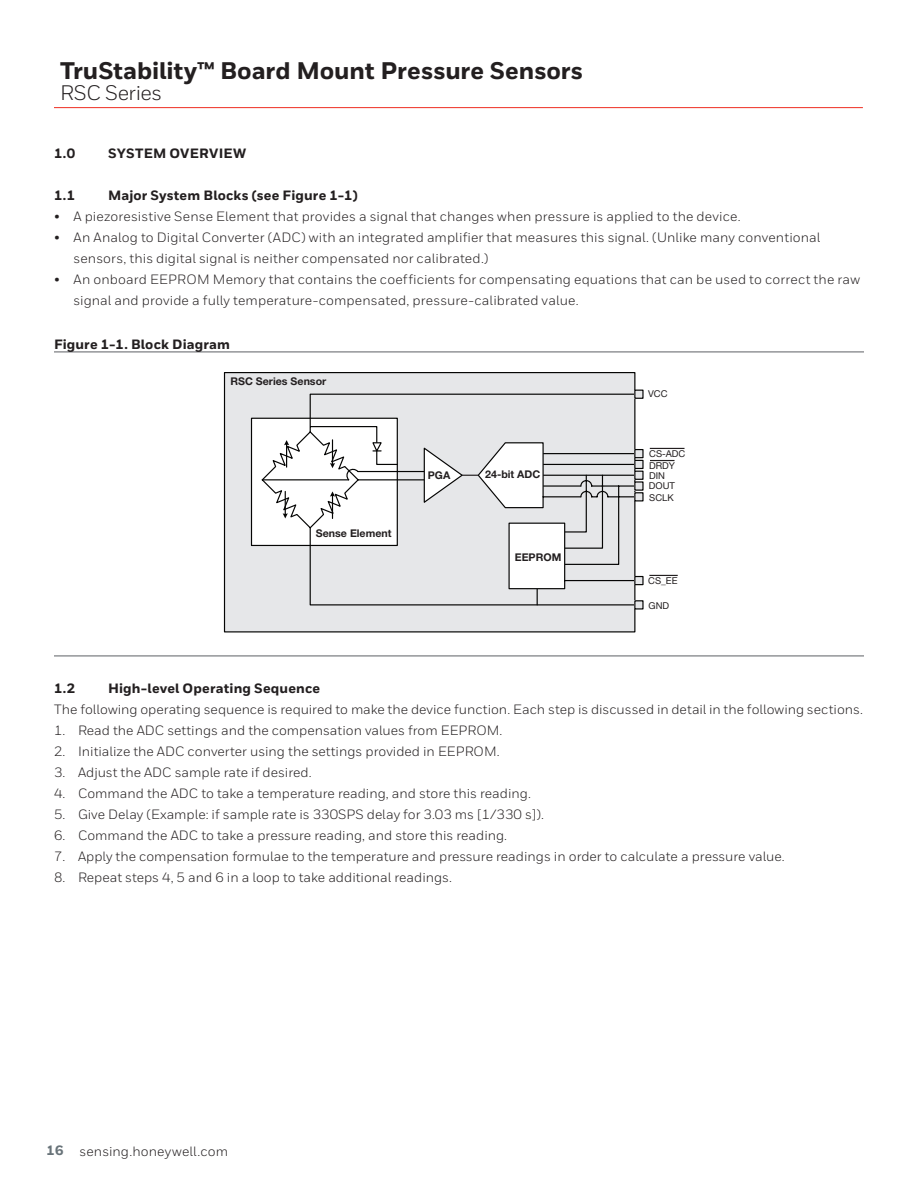
<style>
.page{position:relative;width:918px;height:1188px;background:#fff}
.page>*{position:absolute;margin:0;border:0;box-sizing:border-box;transform-origin:0 0}
.t1{font:800 24px "Honeywell Sans";letter-spacing:-.005em;color:#231f20}
.t2{font:21px "Honeywell Sans";letter-spacing:-.015em;color:#231f20}
.Features_copy{font:13.5px/21px "Honeywell Sans";color:#231f20}
.t3{font:800 13.5px "Honeywell Sans";letter-spacing:.01em;color:#231f20}
.t4{font:700 10.65px "Helvetica Neue LT Std";color:#231f20}
.t5{font:9.45px/12px "Helvetica Neue LT Std";color:#231f20}
.s1{font-weight:800;color:#687379}
</style>
<div class="page">
<hr style="left:54px;top:107px;width:809px;height:1px;background:#ee2e22">
<hr style="left:54px;top:351px;width:810px;height:2px;background:#939598">
<hr style="left:54px;top:655px;width:810px;height:2px;background:#939598">
<svg style="left:224px;top:372px;width:412px;height:260px;background:#dddee0"></svg>
<div style="left:251px;top:418px;width:147px;height:128px;background:#fff;border:1px solid #050504"></div>
<svg style="left:261px;top:393px;width:375px;height:213px"></svg>
<hr style="left:358px;top:479px;width:93px;height:1px;background:#050504">
<svg style="left:261px;top:430px;width:99px;height:99px"></svg>
<hr style="left:358px;top:471px;width:66px;height:1px;background:#050504">
<div style="left:634px;top:449px;width:10px;height:9px;background:#e6e7e9;border:1px solid #050504"></div>
<div style="left:634px;top:460px;width:10px;height:9px;background:#e6e7e9;border:1px solid #050504"></div>
<div style="left:634px;top:471px;width:10px;height:9px;background:#e6e7e9;border:1px solid #050504"></div>
<div style="left:634px;top:390px;width:10px;height:9px;background:#e6e7e9;border:1px solid #050504"></div>
<div style="left:634px;top:576px;width:10px;height:9px;background:#e6e7e9;border:1px solid #050504"></div>
<div style="left:634px;top:600px;width:10px;height:10px;background:#e6e7e9;border:1px solid #050504"></div>
<svg style="left:634px;top:481px;width:10px;height:10px"></svg>
<div style="left:634px;top:492px;width:10px;height:9px;background:#e6e7e9;border:1px solid #050504"></div>
<hr style="left:650px;top:448px;width:35px;height:1px;background:#231f20">
<svg style="left:649px;top:575px;width:29px;height:1px"></svg>
<svg style="left:650px;top:460px;width:25px;height:1px"></svg>
<svg style="left:371px;top:442px;width:265px;height:163px"></svg>
<h1 class="t1" style="left:60px;top:56px;width:525px">TruStability™ Board Mount Pressure Sensors</h1>
<h2 class="t2" style="left:60px;top:80px;width:104px">RSC Series</h2>
<p class="t3" style="left:54px;top:145px;width:23px">1.0</p>
<p class="t3" style="left:108px;top:145px;width:140px">SYSTEM OVERVIEW</p>
<p class="t3" style="left:54px;top:187px;width:23px">1.1</p>
<p class="t3" style="left:108px;top:187px;width:251px">Major System Blocks (see Figure 1-1)</p>
<p class="Features_copy" style="left:54px;top:205px;width:688px">• A piezoresistive Sense Element that provides a signal that changes when pressure is applied to the device.</p>
<p class="Features_copy" style="left:74px;top:226px;width:748px;text-indent:-20px">• An Analog to Digital Converter (ADC) with an integrated amplifier that measures this signal. (Unlike many conventional sensors, this digital signal is neither compensated nor calibrated.)</p>
<p class="Features_copy" style="left:74px;top:268px;width:788px;text-indent:-20px">• An onboard EEPROM Memory that contains the coefficients for compensating equations that can be used to correct the raw signal and provide a fully temperature-compensated, pressure-calibrated value.</p>
<p class="t3" style="left:54px;top:336px;width:177px">Figure 1-1. Block Diagram</p>
<p class="t4" style="left:231px;top:375px;width:97px">RSC Series Sensor</p>
<p class="t4" style="left:316px;top:527px;width:77px">Sense Element</p>
<p class="t4" style="left:428px;top:469px;width:24px">PGA</p>
<p class="t4" style="left:485px;top:467px;width:57px">24-bit ADC</p>
<p class="t4" style="left:515px;top:550px;width:48px">EEPROM</p>
<p class="t5" style="left:648px;top:388px;width:21px">VCC</p>
<p class="t5" style="left:649px;top:447px;width:38px">CS-ADC<br>DRDY</p>
<p class="t5" style="left:649px;top:470px;width:28px;line-height:10.6px">DIN<br>DOUT</p>
<p class="t5" style="left:649px;top:491px;width:26px">SCLK</p>
<p class="t5" style="left:648px;top:575px;width:31px">CS_EE</p>
<p class="t5" style="left:649px;top:599px;width:22px">GND</p>
<p class="t3" style="left:54px;top:680px;width:23px">1.2</p>
<p class="t3" style="left:108px;top:680px;width:214px">High-level Operating Sequence</p>
<p class="Features_copy" style="left:54px;top:699px;width:810px">The following operating sequence is required to make the device function. Each step is discussed in detail in the following sections.</p>
<p class="Features_copy" style="left:54px;top:720px;width:450px">1. Read the ADC settings and the compensation values from EEPROM.</p>
<p class="Features_copy" style="left:54px;top:741px;width:447px">2. Initialize the ADC converter using the settings provided in EEPROM.</p>
<p class="Features_copy" style="left:54px;top:762px;width:259px">3. Adjust the ADC sample rate if desired.</p>
<p class="Features_copy" style="left:54px;top:783px;width:478px">4. Command the ADC to take a temperature reading, and store this reading.</p>
<p class="Features_copy" style="left:54px;top:804px;width:491px">5. Give Delay (Example: if sample rate is 330SPS delay for 3.03 ms [1/330 s]).</p>
<p class="Features_copy" style="left:54px;top:825px;width:455px">6. Command the ADC to take a pressure reading, and store this reading.</p>
<p class="Features_copy" style="left:54px;top:846px;width:732px">7. Apply the compensation formulae to the temperature and pressure readings in order to calculate a pressure value.</p>
<p class="Features_copy" style="left:54px;top:867px;width:400px">8. Repeat steps 4, 5 and 6 in a loop to take additional readings.</p>
<p class="Features_copy" style="left:47px;top:1141px;width:183px"><span class="s1">16</span> sensing.honeywell.com</p>
</div>
